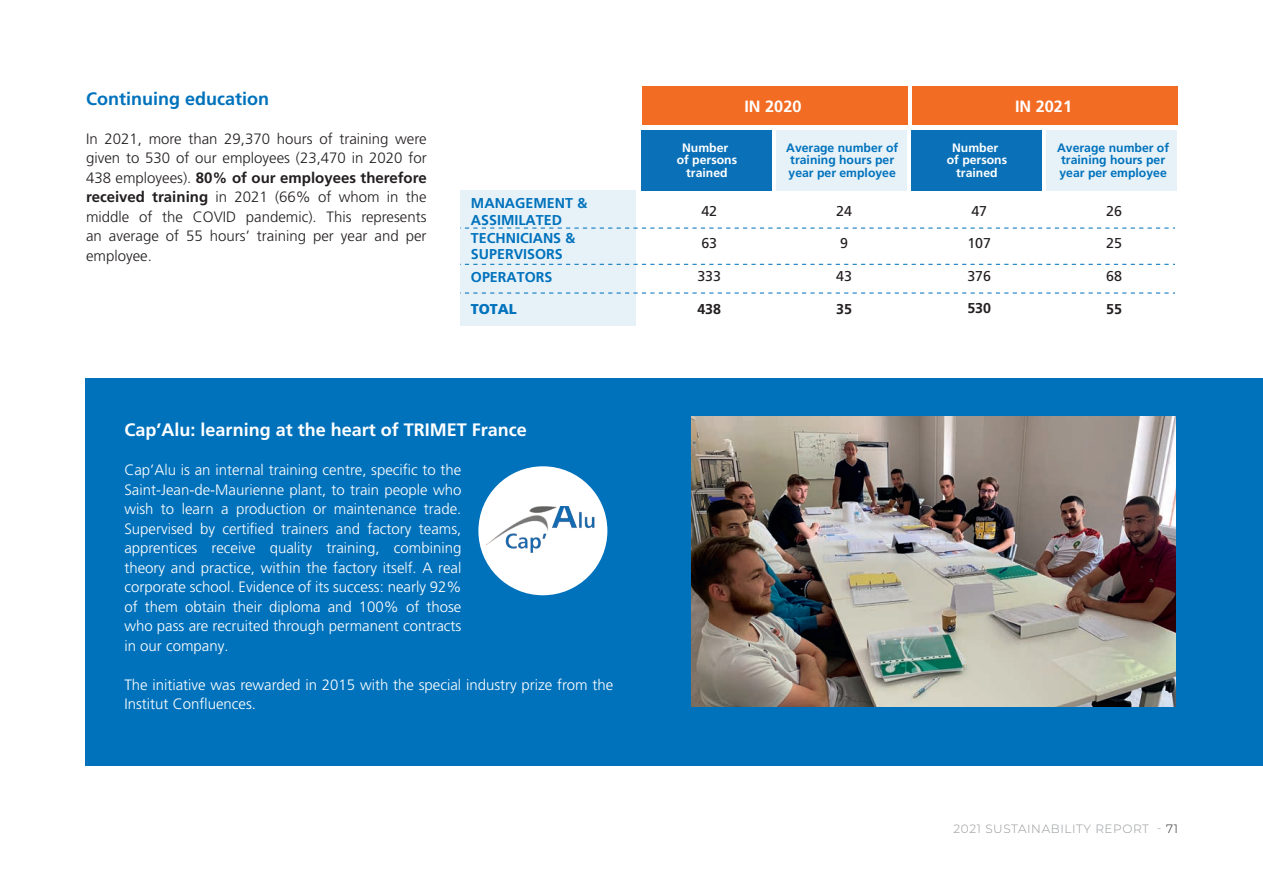
<style>
.page{position:relative;width:1263px;height:893px;background:#fff}
.page>*{position:absolute;margin:0;border:0;box-sizing:border-box;transform-origin:0 0}
.chapeau_texte{font:700 18px "Frutiger LT Pro";color:#fff}
.chapeau_texte-2{font:700 18px "Frutiger LT Pro";color:#0072bc}
.t1{font:700 16.35px "Frutiger LT Pro";color:#fff}
.chapeau_texte-3{font:300 15px/19.5px "Frutiger LT Pro";color:#fff;text-align:justify}
.chapeau_texte-4{font:300 15px/19.5px "Frutiger LT Pro";color:#231f20;text-align:justify}
.t2{font:700 14.25px/16.4px "Frutiger LT Pro";color:#0072bc}
.t3{font:14.25px "Frutiger LT Pro";color:#231f20}
.t4{font:700 14.25px "Frutiger LT Pro";color:#231f20}
.t5{font:900 14.25px "Frutiger LT Pro";color:#0072bc}
.t6{font:700 12.15px/12.1px "Frutiger LT Pro";color:#0072bc}
.t7{font:700 12.15px/12.1px "Frutiger LT Pro";color:#fff;text-align:center}
.t8{font:300 12px "Montserrat";letter-spacing:.05em;color:#939598}
.s1{font-weight:700}
.s2{color:#231f20}
</style>
<div class="page">
<div style="left:85px;top:378px;width:1178px;height:387px;background:#0072bc"></div>
<img style="left:691px;top:417px;width:484px;height:290px">
<div style="left:478px;top:466px;width:129px;height:129px;background:#fff;border-radius:50%"></div>
<img style="left:484px;top:506px;width:124px;height:60px">
<div style="left:461px;top:191px;width:174px;height:135px;background:#e6f1f8"></div>
<div style="left:642px;top:86px;width:265px;height:39px;background:#f36c24"></div>
<div style="left:777px;top:130px;width:130px;height:61px;background:#e6f1f8"></div>
<div style="left:642px;top:130px;width:130px;height:61px;background:#0a71b8"></div>
<div style="left:912px;top:86px;width:266px;height:39px;background:#f36c24"></div>
<svg style="left:464px;top:228px;width:711px;height:1px"></svg>
<svg style="left:464px;top:293px;width:711px;height:1px"></svg>
<svg style="left:464px;top:264px;width:711px;height:1px"></svg>
<div style="left:1047px;top:130px;width:130px;height:61px;background:#e6f1f8"></div>
<div style="left:912px;top:130px;width:130px;height:61px;background:#0a71b8"></div>
<p class="chapeau_texte-2" style="left:86px;top:88px;width:185px">Continuing education</p>
<p class="chapeau_texte-4" style="left:86px;top:129px;width:342px">In 2021, more than 29,370 hours of training were given to 530 of our employees (23,470 in 2020 for 438 employees). <span class="s1">80% of our employees therefore received training</span> in 2021 (66% of whom in the middle of the COVID pandemic). This represents an average of 55 hours’ training per year and per employee.</p>
<p class="t2" style="left:471px;top:195px;width:118px">MANAGEMENT &amp;<br>ASSIMILATED</p>
<p class="t2" style="left:471px;top:230px;width:106px">TECHNICIANS &amp;<br>SUPERVISORS</p>
<p class="t2" style="left:471px;top:269px;width:83px">OPERATORS</p>
<p class="t5" style="left:471px;top:301px;width:47px">TOTAL</p>
<p class="chapeau_texte" style="left:124px;top:419px;width:404px">Cap’Alu: learning at the heart of TRIMET France</p>
<p class="chapeau_texte-3" style="left:124px;top:460px;width:339px">Cap’Alu is an internal training centre, specific to the Saint-Jean-de-Maurienne plant, to train people who wish to learn a production or maintenance trade.<br>Supervised by certified trainers and factory teams, apprentices receive quality training, combining theory and practice, within the factory itself. A real corporate school. Evidence of its success: nearly 92% of them obtain their diploma and 100% of those who pass are recruited through permanent contracts in our company.</p>
<p class="chapeau_texte-3" style="left:124px;top:675px;width:490px">The initiative was rewarded in 2015 with the special industry prize from the<br>Institut Confluences.</p>
<p class="t1" style="left:744px;top:97px;width:59px">IN 2020</p>
<p class="t1" style="left:1015px;top:97px;width:59px">IN 2021</p>
<p class="t7" style="left:677px;top:142px;width:62px">Number of persons trained</p>
<p class="t6" style="left:786px;top:142px;width:114px">Average number of training hours per year per employee</p>
<p class="t3" style="left:701px;top:203px;width:17px">42</p>
<p class="t3" style="left:701px;top:235px;width:17px">63</p>
<p class="t3" style="left:697px;top:268px;width:25px">333</p>
<p class="t4" style="left:697px;top:300px;width:25px">438</p>
<p class="t3" style="left:836px;top:203px;width:17px">24</p>
<p class="t3" style="left:840px;top:235px;width:9px">9</p>
<p class="t3" style="left:836px;top:268px;width:17px">43</p>
<p class="t4" style="left:836px;top:300px;width:17px">35</p>
<p class="t7" style="left:947px;top:142px;width:62px">Number of persons trained</p>
<p class="t6" style="left:1057px;top:142px;width:114px">Average number of training hours per year per employee</p>
<p class="t3" style="left:971px;top:202px;width:17px">47</p>
<p class="t3" style="left:967px;top:235px;width:25px">107</p>
<p class="t3" style="left:967px;top:268px;width:25px">376</p>
<p class="t4" style="left:967px;top:300px;width:25px">530</p>
<p class="t3" style="left:1106px;top:202px;width:17px">26</p>
<p class="t3" style="left:1106px;top:235px;width:17px">25</p>
<p class="t3" style="left:1106px;top:268px;width:17px">68</p>
<p class="t4" style="left:1106px;top:300px;width:17px">55</p>
<p class="t8" style="left:954px;top:820px;width:226px">2021 SUSTAINABILITY REPORT - <span class="s2">71</span></p>
</div>
